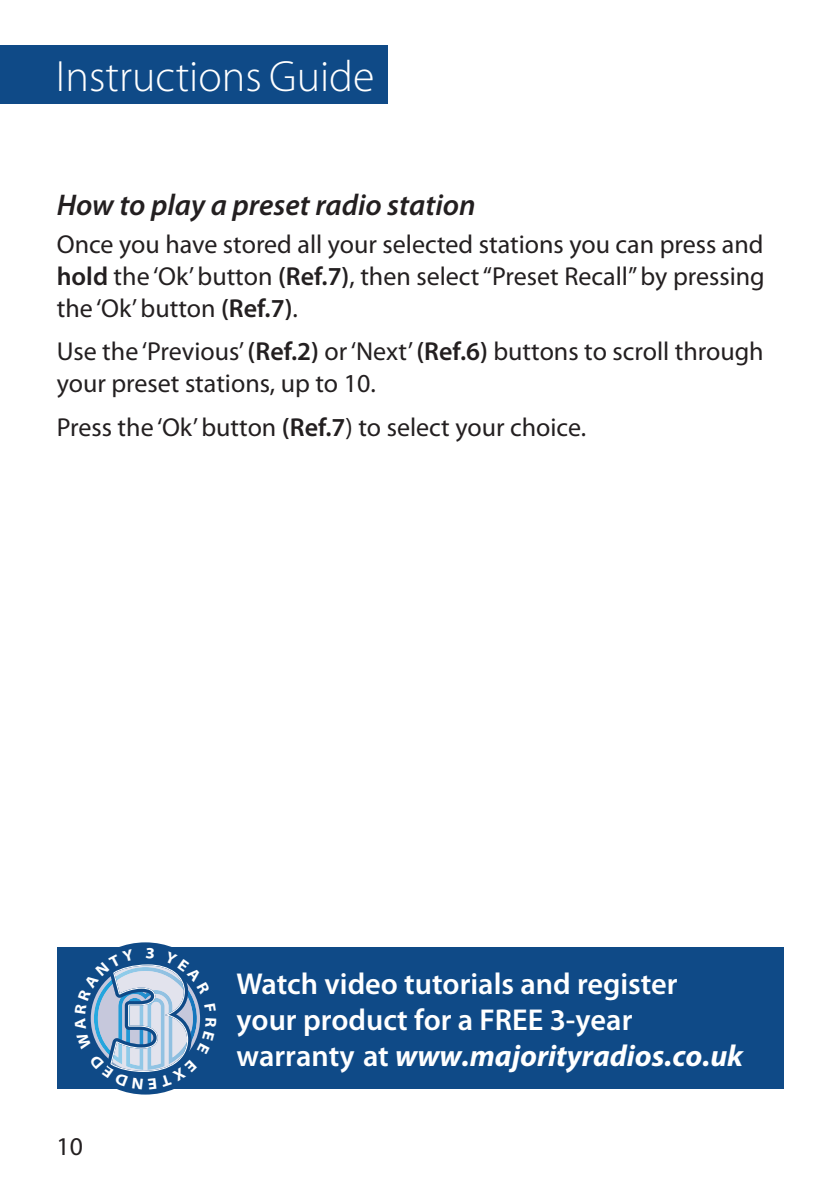
<style>
.page{position:relative;width:840px;height:1191px;background:#fff}
.page>*{position:absolute;margin:0;border:0;box-sizing:border-box;transform-origin:0 0}
.t1{font:300 44px "Myriad Pro";color:#fff}
.t2{font:600 30.4px/35.6px "Myriad Pro";color:#fff}
.t3{font:italic 600 30px "Myriad Pro";color:#231f20}
.t4{font:26px/32px "Myriad Pro";color:#231f20;text-align:justify}
.t5{font:25.6px "Myriad Pro";color:#231f20}
.s1{font-weight:600}
.s2{font-weight:700;font-style:italic}
</style>
<div class="page">
<div style="left:0;top:45px;width:387px;height:58px;background:#0f4a87"></div>
<div style="left:57px;top:948px;width:725px;height:141px;background:#0f4a87"></div>
<svg style="left:69px;top:942px;width:152px;height:152px"></svg>
<h1 class="t1" style="left:56px;top:59px;width:320px">Instructions Guide</h1>
<p class="t3" style="left:57px;top:194px;width:420px">How to play a preset radio station</p>
<p class="t4" style="left:57px;top:230px;width:709px">Once you have stored all your selected stations you can press and <span class="s1">hold</span> the ‘Ok’ button <span class="s1">(Ref .7)</span>, then select “Preset Recall” by pressing the ‘Ok’ button <span class="s1">(Ref .7)</span> .</p>
<p class="t4" style="left:57px;top:338px;width:708px">Use the ‘Previous’ <span class="s1">(Ref .2)</span> or ‘Next’ <span class="s1">(Ref .6)</span> buttons to scroll through your preset stations, up to 10 .</p>
<p class="t4" style="left:57px;top:413px;width:530px">Press the ‘Ok’ button <span class="s1">(Ref .7</span>) to select your choice .</p>
<p class="t5" style="left:57px;top:1136px;width:28px">10</p>
<p class="t2" style="left:236px;top:968px;width:508px">Watch video tutorials and register your product for a FREE 3-year warranty at <span class="s2">www.majorityradios.co.uk</span></p>
</div>
